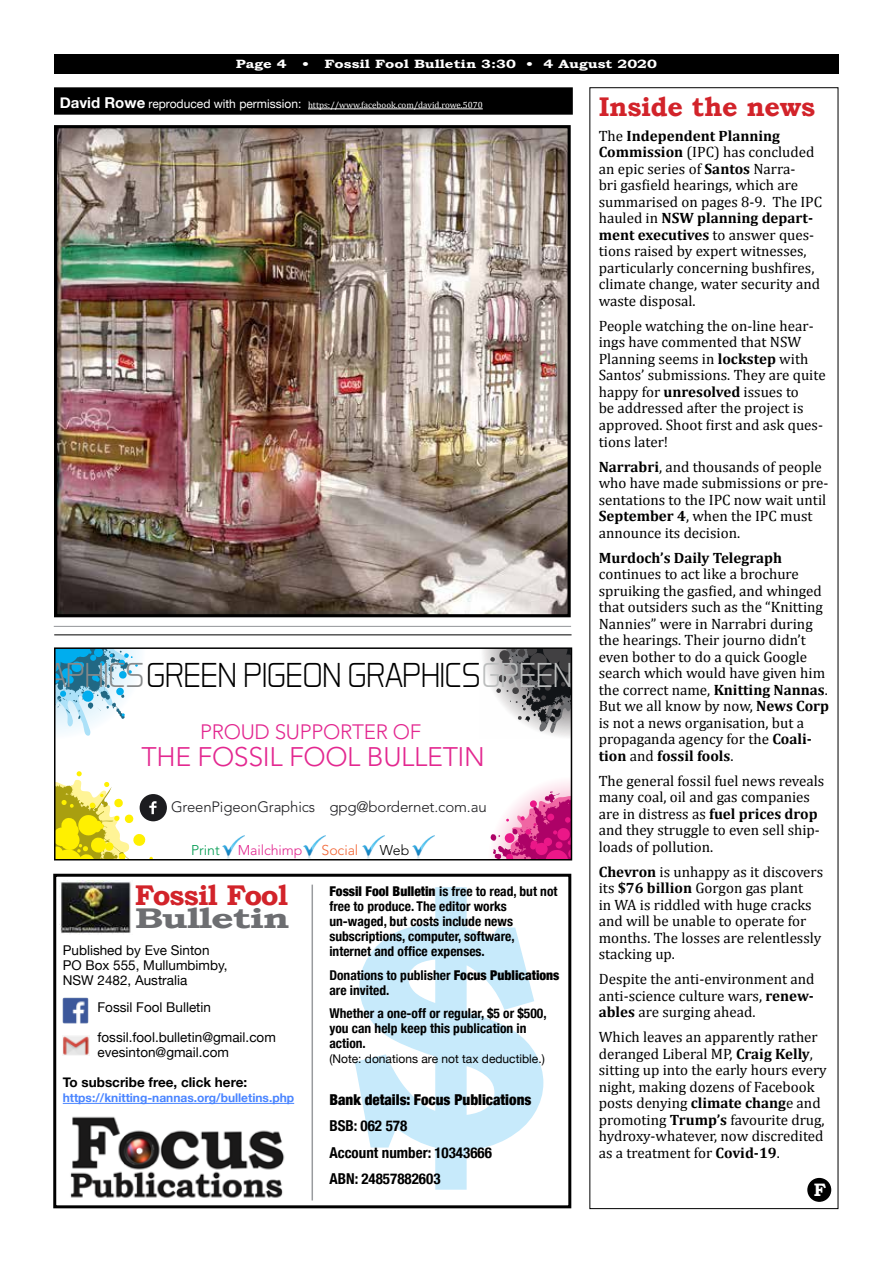
<style>
.page{position:relative;width:893px;height:1263px;background:#fff}
.page>*{position:absolute;margin:0;border:0;box-sizing:border-box;transform-origin:0 0}
.t1{font:700 333px "Bookman Old Style";color:#c7eafb}
.t2{font:300 35.25px "Aero Matics Display";letter-spacing:-.005em;color:#000}
.t3{font:700 28.5px "Bookman Old Style";letter-spacing:-.035em;color:#d2232a}
.t4{font:700 28.5px "Bookman Old Style";letter-spacing:-.03em;color:#6d6e71;scale:1.38 1}
.t5{font:700 27px "Bookman Old Style";letter-spacing:-.01em;color:#d2232a}
.t6{font:300 26.7px "Avenir";letter-spacing:-.015em;color:#e32890}
.t7{font:300 20.7px "Avenir";letter-spacing:-.015em;color:#e32890}
.t8{font:700 18px "Bookman Old Style";color:#fff}
.t9{font:15px/16.5px "Cambria";color:#000}
.t10{font:700 condensed 15px/26.5px "Helvetica Neue";color:#000}
.t11{font:300 15px "Avenir";letter-spacing:-.01em;color:#1c1c1f}
.t12{font:900 condensed 15px "Helvetica Neue";color:#000}
.t13{font:700 15px "Cambria";color:#000}
.t14{font:300 14.1px "Avenir";letter-spacing:-.005em;color:#e32890}
.t15{font:300 14.1px "Avenir";letter-spacing:-.005em;color:#f26433}
.t16{font:300 14.1px "Avenir";letter-spacing:-.005em;color:#029b51}
.t17{font:300 14.1px "Avenir";color:#000}
.t18{font:700 condensed 13.5px/15px "Helvetica Neue";color:#000}
.t19{font:13.5px/15px "Helvetica Neue";color:#000}
.t20{font:700 13.5px "Helvetica Neue";color:#000}
.t21{font:700 12px "Helvetica Neue";color:#4a85ff}
.t22{font:700 12px "Bookman Old Style";color:#fff;scale:1.25 1}
.t23{font:12px "Helvetica Neue";color:#000}
.t24{font:9px "Cambria";color:#fff}
.s1{font-weight:700}
.s2{font-family:"Helvetica Neue";font-weight:700;font-size:15px}
.s3{font-family:"Helvetica Neue";font-size:12px}
.s4{color:#87898a}
.s5{color:#bbbdbd}
.s6{font-weight:900}
</style>
<div class="page">
<div style="left:54px;top:54px;width:785px;height:20px;background:#000"></div>
<div style="left:55px;top:88px;width:517px;height:26px;background:#000"></div>
<hr style="left:308px;top:109px;width:175px;height:1px;background:#fff">
<div style="left:54px;top:87px;width:519px;height:28px;border:2px solid #000"></div>
<hr style="left:54px;top:626px;width:517px;height:1px;background:#939598">
<img style="left:58px;top:129px;width:509px;height:484px">
<div style="left:54px;top:125px;width:517px;height:492px;border:3px solid #000"></div>
<hr style="left:54px;top:634px;width:518px;height:1px;background:#000">
<svg style="left:57px;top:650px;width:81px;height:86px"></svg>
<svg style="left:483px;top:650px;width:86px;height:87px"></svg>
<svg style="left:490px;top:650px;width:79px;height:85px"></svg>
<svg style="left:490px;top:781px;width:79px;height:58px"></svg>
<svg style="left:491px;top:791px;width:78px;height:66px"></svg>
<img style="left:222px;top:835px;width:23px;height:22px">
<img style="left:303px;top:835px;width:23px;height:22px">
<img style="left:362px;top:835px;width:23px;height:22px">
<img style="left:413px;top:835px;width:22px;height:22px">
<svg style="left:57px;top:771px;width:110px;height:86px"></svg>
<div style="left:54px;top:647px;width:518px;height:213px;border:2px solid #000"></div>
<div style="left:53px;top:874px;width:518px;height:334px;border:3px solid #000"></div>
<hr style="left:63px;top:1103px;width:231px;height:1px;background:#4a85ff">
<img style="left:60px;top:881px;width:71px;height:53px">
<img style="left:63px;top:997px;width:26px;height:26px">
<img style="left:63px;top:1036px;width:26px;height:19px">
<img style="left:70px;top:1116px;width:215px;height:82px">
<hr style="left:312px;top:885px;width:1px;height:315px;background:#999b9e">
<div style="left:808px;top:1179px;width:22px;height:22px;background:#000;border-radius:50%"></div>
<div style="left:807px;top:1178px;width:24px;height:24px;border:2px solid #000;border-radius:50%"></div>
<p class="t22" style="left:236px;top:55px;width:42px">Page 4</p>
<p class="t22" style="left:302px;top:55px;width:285px">• Fossil Fool Bulletin 3:30 • 4 August 2020</p>
<h3 class="t5" style="left:599px;top:87px;width:218px">Inside the news</h3>
<p class="t9" style="left:599px;top:128px;width:225px">The <span class="s1">Independent Planning<br>Commission</span> (IPC) has concluded an epic series of <span class="s1">Santos</span> Narra-<br>bri gasfield hearings, which are summarised on pages 8-9. The IPC hauled in <span class="s1">NSW planning depart&shy;ment executives</span> to answer ques&shy;tions raised by expert witnesses, particularly concerning bushfires, climate change, water security and waste disposal.</p>
<p class="t9" style="left:599px;top:318px;width:228px">People watching the on-line hear&shy;ings have commented that NSW<br>Planning seems in <span class="s1">lockstep</span> with<br>Santos’ submissions. They are quite happy for <span class="s1">unresolved</span> issues to<br>be addressed after the project is approved. Shoot first and ask ques&shy;tions later!</p>
<p class="t9" style="left:599px;top:458px;width:231px"><span class="s1">Narrabri</span>, and thousands of people who have made submissions or pre&shy;sentations to the IPC now wait until<br><span class="s1">September 4</span>, when the IPC must announce its decision.</p>
<p class="t13" style="left:599px;top:548px;width:185px">Murdoch’s Daily Telegraph</p>
<p class="t9" style="left:599px;top:566px;width:232px">continues to act like a brochure spruiking the gasfied, and whinged that outsiders such as the “Knitting<br>Nannies” were in Narrabri during the hearings. Their journo didn’t even bother to do a quick Google search which would have given him the correct name, <span class="s1">Knitting Nannas</span>.<br>But we all know by now, <span class="s1">News Corp </span>is not a news organisation, but a propaganda agency for the <span class="s1">Coali&shy;tion</span> and <span class="s1">fossil fools</span>.</p>
<p class="t9" style="left:599px;top:772px;width:227px">The general fossil fuel news reveals many coal, oil and gas companies are in distress as <span class="s1">fuel prices drop </span>and they struggle to even sell ship&shy;loads of pollution.</p>
<p class="t9" style="left:599px;top:863px;width:226px"><span class="s1">Chevron</span> is unhappy as it discovers its <span class="s1">$76 billion</span> Gorgon gas plant<br>in WA is riddled with huge cracks and will be unable to operate for months. The losses are relentlessly stacking up.</p>
<p class="t9" style="left:599px;top:971px;width:217px;text-align:justify">Despite the anti-environment and anti-science culture wars, <span class="s1">renew&shy;ables</span> are surging ahead.</p>
<p class="t9" style="left:599px;top:1029px;width:230px">Which leaves an apparently rather deranged Liberal MP, <span class="s1">Craig Kelly</span>, sitting up into the early hours every night, making dozens of Facebook posts denying <span class="s1">climate chang</span>e and promoting <span class="s1">Trump’s</span> favourite drug, hydroxy-whatever, now discredited as a treatment for <span class="s1">Covid-19</span>.</p>
<p class="t24" style="left:60px;top:100px;width:424px"><span class="s2">David Rowe</span> <span class="s3">reproduced with permission:</span> https://www.facebook.com/david.rowe.5070</p>
<h2 class="t2" style="left:12px;top:654px;width:806px"><span class="s4">GRAPHICS</span>GREEN PIGEON GRAPHICS<span class="s5">GREEN PIGEON GRAPHICS</span></h2>
<h3 class="t7" style="left:200px;top:719px;width:223px">PROUD SUPPORTER OF</h3>
<h3 class="t6" style="left:142px;top:741px;width:345px">THE FOSSIL FOOL BULLETIN</h3>
<p class="t11" style="left:171px;top:798px;width:146px">GreenPigeonGraphics</p>
<p class="t11" style="left:329px;top:798px;width:159px">gpg@bordernet.com.au</p>
<p class="t16" style="left:191px;top:842px;width:30px">Print</p>
<p class="t14" style="left:238px;top:842px;width:66px">Mailchimp</p>
<p class="t15" style="left:322px;top:842px;width:38px">Social</p>
<p class="t17" style="left:380px;top:842px;width:31px">Web</p>
<h3 class="t3" style="left:135px;top:875px;width:155px">Fossil Fool</h3>
<h3 class="t4" style="left:135px;top:897px;width:114px">Bulletin</h3>
<p class="t18" style="left:329px;top:883px;width:230px"><span class="s6">Fossil Fool Bulletin</span> is free to read, but not free to produce. The editor works un-waged, but costs include news subscriptions, computer, software, internet and office expenses.</p>
<p class="t18" style="left:329px;top:966px;width:232px">Donations to publisher <span class="s6">Focus Publications </span>are invited.</p>
<p class="t18" style="left:329px;top:1005px;width:219px">Whether a one-off or regular, $5 or $500, you can help keep this publication in action.</p>
<p class="t23" style="left:329px;top:1050px;width:217px">(Note: donations are not tax deductible.)</p>
<p class="t12" style="left:329px;top:1087px;width:204px">Bank details: Focus Publications</p>
<p class="t10" style="left:329px;top:1111px;width:164px">BSB: 062 578<br>Account number: 10343666<br>ABN: 24857882603</p>
<h1 class="t1" style="left:337px;top:796px;width:221px">$</h1>
<p class="t19" style="left:63px;top:944px;width:166px">Published by Eve Sinton<br>PO Box 555, Mullumbimby,<br>NSW 2482, Australia</p>
<p class="t19" style="left:98px;top:1001px;width:115px">Fossil Fool Bulletin</p>
<p class="t19" style="left:98px;top:1031px;width:180px">fossil.fool.bulletin@gmail.com evesinton@gmail.com</p>
<p class="t20" style="left:63px;top:1072px;width:186px">To subscribe free, click here:</p>
<p class="t21" style="left:63px;top:1088px;width:233px">https://knitting-nannas.org/bulletins.php</p>
<p class="t8" style="left:814px;top:1177px;width:14px">F</p>
</div>
